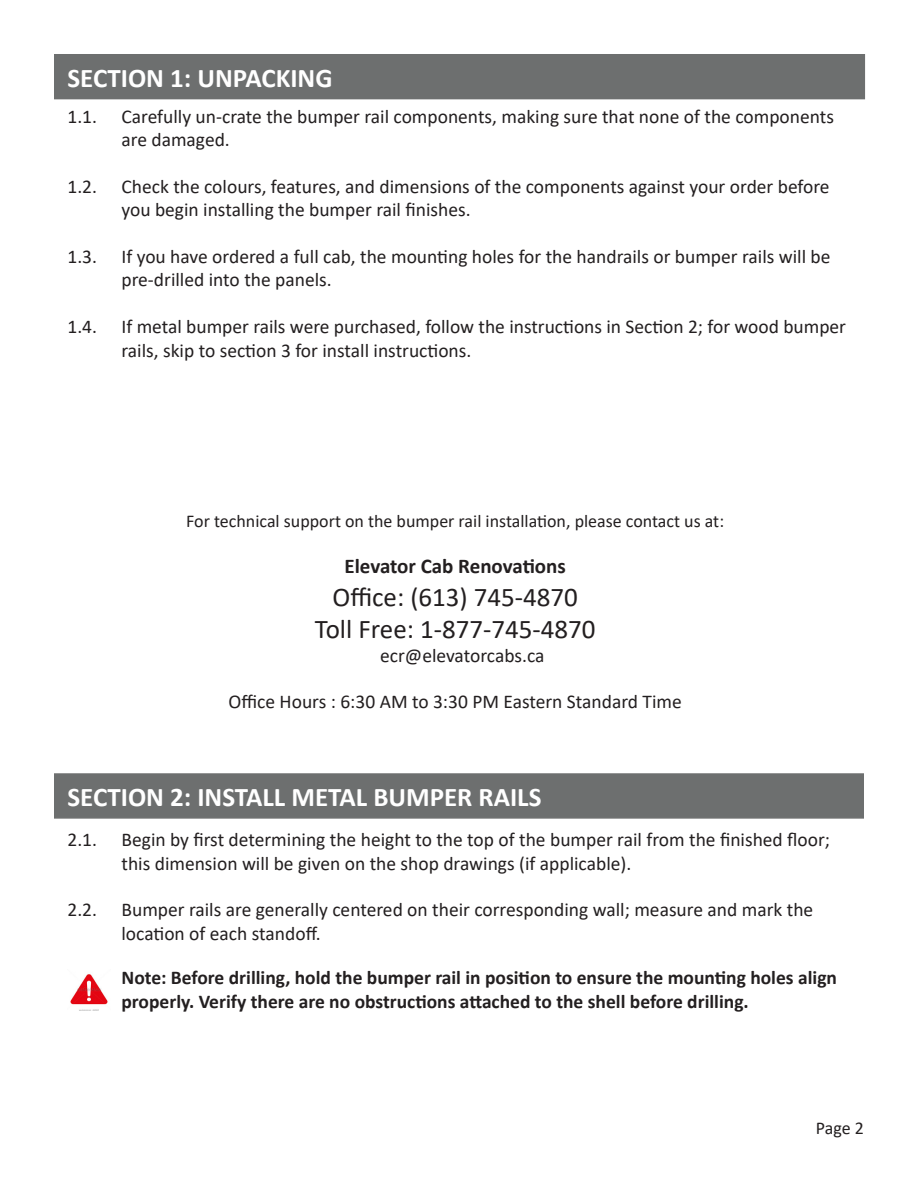
<style>
.page{position:relative;width:918px;height:1188px;background:#fff}
.page>*{position:absolute;margin:0;border:0;box-sizing:border-box;transform-origin:0 0}
.t1{font:700 27px "Calibri";color:#fff}
.t2{font:27px "Calibri";color:#231f20}
.t3{font:700 21px "Calibri";color:#231f20}
.t4{font:19.5px/23.4px "Calibri";color:#231f20}
.t5{font:700 19.5px/23.4px "Calibri";color:#231f20}
.t6{font:18px "Calibri";color:#231f20}
</style>
<div class="page">
<div style="left:54px;top:54px;width:811px;height:45px;background:#6d6f6f"></div>
<div style="left:54px;top:773px;width:810px;height:46px;background:#6d6f6f;border:2px solid #6d6f6f"></div>
<img style="left:70px;top:974px;width:38px;height:37px">
<p class="t1" style="left:68px;top:59px;width:267px">SECTION 1: UNPACKING</p>
<p class="t4" style="left:68px;top:104px;width:31px">1.1.</p>
<p class="t4" style="left:121px;top:104px;width:714px">Carefully un-crate the bumper rail components, making sure that none of the components are damaged.</p>
<p class="t4" style="left:68px;top:174px;width:31px">1.2.</p>
<p class="t4" style="left:121px;top:174px;width:710px">Check the colours, features, and dimensions of the components against your order before you begin installing the bumper rail finishes.</p>
<p class="t4" style="left:68px;top:244px;width:31px">1.3.</p>
<p class="t4" style="left:121px;top:244px;width:711px">If you have ordered a full cab, the mounting holes for the handrails or bumper rails will be pre-drilled into the panels.</p>
<p class="t4" style="left:68px;top:315px;width:31px">1.4.</p>
<p class="t4" style="left:121px;top:315px;width:726px">If metal bumper rails were purchased, follow the instructions in Section 2; for wood bumper rails, skip to section 3 for install instructions.</p>
<p class="t6" style="left:186px;top:508px;width:539px">For technical support on the bumper rail installation, please contact us at:</p>
<p class="t3" style="left:345px;top:551px;width:223px">Elevator Cab Renovations</p>
<p class="t2" style="left:332px;top:578px;width:247px">Office: (613) 745-4870</p>
<p class="t2" style="left:315px;top:610px;width:282px">Toll Free: 1-877-745-4870</p>
<p class="t4" style="left:380px;top:643px;width:166px">ecr@elevatorcabs.ca</p>
<p class="t4" style="left:229px;top:690px;width:455px">Office Hours : 6:30 AM to 3:30 PM Eastern Standard Time</p>
<p class="t1" style="left:68px;top:778px;width:476px">SECTION 2: INSTALL METAL BUMPER RAILS</p>
<p class="t4" style="left:68px;top:828px;width:31px">2.1.</p>
<p class="t4" style="left:121px;top:828px;width:710px">Begin by first determining the height to the top of the bumper rail from the finished floor;</p>
<p class="t4" style="left:121px;top:851px;width:511px">this dimension will be given on the shop drawings (if applicable).</p>
<p class="t4" style="left:68px;top:898px;width:31px">2.2.</p>
<p class="t4" style="left:121px;top:898px;width:693px">Bumper rails are generally centered on their corresponding wall; measure and mark the</p>
<p class="t4" style="left:121px;top:921px;width:201px">location of each standoff.</p>
<p class="t5" style="left:121px;top:966px;width:717px">Note: Before drilling, hold the bumper rail in position to ensure the mounting holes align properly. Verify there are no obstructions attached to the shell before drilling.</p>
<p class="t6" style="left:816px;top:1116px;width:50px">Page 2</p>
</div>
